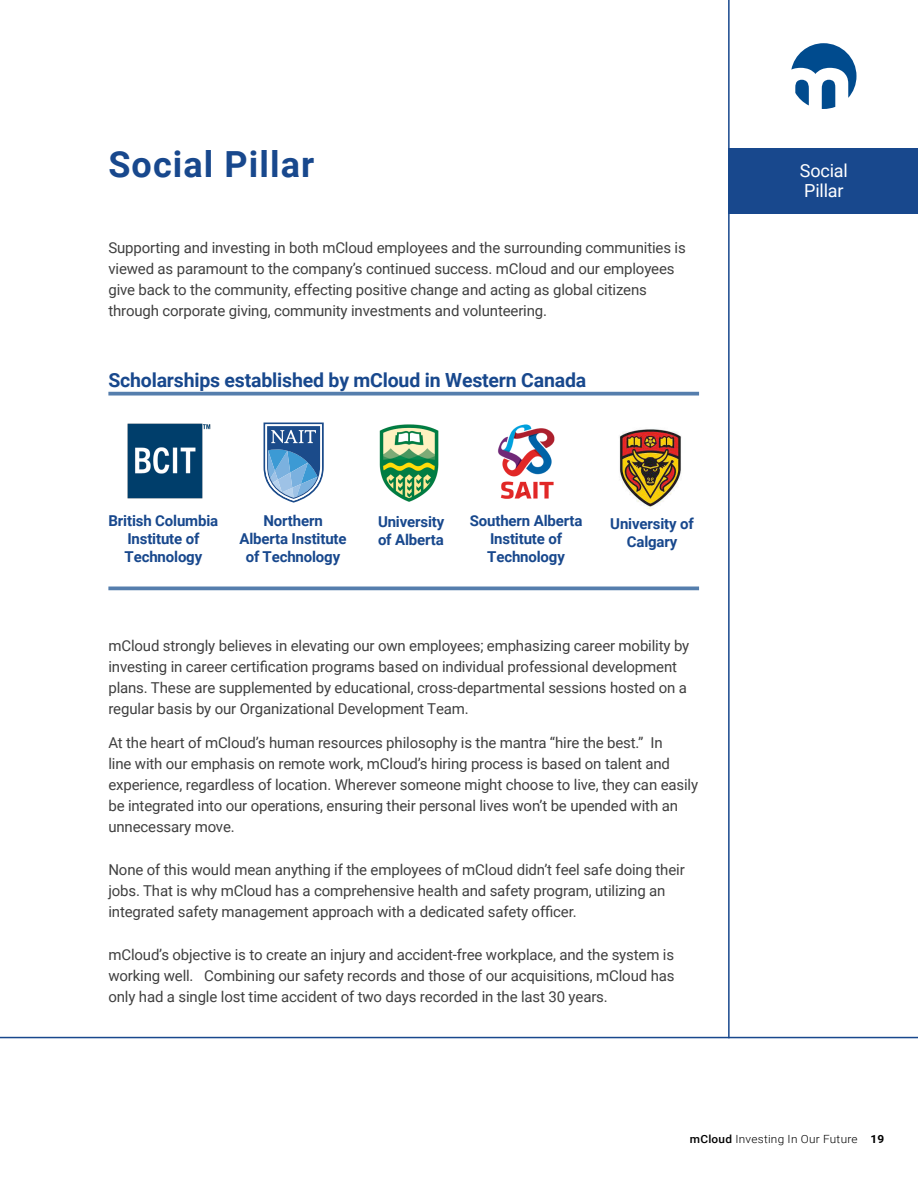
<style>
.page{position:relative;width:918px;height:1188px;background:#fff}
.page>*{position:absolute;margin:0;border:0;box-sizing:border-box;transform-origin:0 0}
.section_headers{font:700 36px "Roboto";letter-spacing:.03em;color:#18488d}
.body_intro{font:700 19.5px "Roboto";letter-spacing:-.01em;color:#18488d}
.bullets{font:18px "Roboto";letter-spacing:-.01em;color:#fff}
.body_intro-2{font:15px/21px "Roboto";letter-spacing:-.01em;color:#404040}
.body_intro-3{font:700 15px/18px "Roboto";letter-spacing:-.01em;color:#18488d;text-align:center}
.t1{font:300 11.25px "Roboto";letter-spacing:.02em;color:#000;scale:1.05 1}
.s1{font-weight:500}
.s2{font-weight:700}
</style>
<div class="page">
<svg style="left:791px;top:43px;width:65px;height:66px"></svg>
<hr style="left:0;top:1037px;width:918px;height:1px;background:#18488d">
<div style="left:728px;top:149px;width:190px;height:65px;background:#18488d"></div>
<img style="left:127px;top:423px;width:84px;height:75px">
<svg style="left:264px;top:423px;width:60px;height:80px"></svg>
<img style="left:619px;top:429px;width:63px;height:80px">
<img style="left:498px;top:424px;width:57px;height:75px">
<img style="left:379px;top:424px;width:60px;height:78px">
<hr style="left:728px;top:0;width:2px;height:1038px;background:#18488d">
<hr style="left:108px;top:587px;width:591px;height:3px;background:#557ead">
<svg style="left:108px;top:392px;width:591px;height:4px;background:#698db6"></svg>
<p class="section_headers" style="left:108px;top:139px;width:207px">Social Pillar</p>
<p class="body_intro-2" style="left:108px;top:237px;width:579px">Supporting and investing in both mCloud employees and the surrounding communities is viewed as paramount to the company’s continued success. mCloud and our employees give back to the community, effecting positive change and acting as global citizens through corporate giving, community investments and volunteering.</p>
<p class="body_intro" style="left:108px;top:366px;width:479px">Scholarships established by mCloud in Western Canada</p>
<p class="body_intro-3" style="left:109px;top:511px;width:111px">British Columbia<br>Institute of<br>Technology</p>
<p class="body_intro-3" style="left:240px;top:511px;width:109px">Northern<br>Alberta Institute of Technology</p>
<p class="body_intro-3" style="left:378px;top:512px;width:68px;text-align:left">University of Alberta</p>
<p class="body_intro-3" style="left:470px;top:511px;width:114px">Southern Alberta<br>Institute of<br>Technology</p>
<p class="body_intro-3" style="left:610px;top:514px;width:85px">University of<br>Calgary</p>
<p class="body_intro-2" style="left:108px;top:635px;width:583px">mCloud strongly believes in elevating our own employees; emphasizing career mobility by investing in career certification programs based on individual professional development plans. These are supplemented by educational, cross-departmental sessions hosted on a regular basis by our Organizational Development Team.</p>
<p class="body_intro-2" style="left:108px;top:732px;width:591px">At the heart of mCloud’s human resources philosophy is the mantra “hire the best.” In<br>line with our emphasis on remote work, mCloud’s hiring process is based on talent and experience, regardless of location. Wherever someone might choose to live, they can easily be integrated into our operations, ensuring their personal lives won’t be upended with an unnecessary move.</p>
<p class="body_intro-2" style="left:108px;top:859px;width:578px">None of this would mean anything if the employees of mCloud didn’t feel safe doing their jobs. That is why mCloud has a comprehensive health and safety program, utilizing an integrated safety management approach with a dedicated safety officer.</p>
<p class="body_intro-2" style="left:108px;top:943px;width:568px;text-align:justify">mCloud’s objective is to create an injury and accident-free workplace, and the system is working well. Combining our safety records and those of our acquisitions, mCloud has only had a single lost time accident of two days recorded in the last 30 years.</p>
<p class="bullets" style="left:800px;top:158px;width:49px">Social</p>
<p class="bullets" style="left:804px;top:178px;width:41px">Pillar</p>
<p class="t1" style="left:690px;top:1131px;width:187px"><span class="s1">mCloud</span> Investing In Our Future <span class="s2">19</span></p>
</div>
